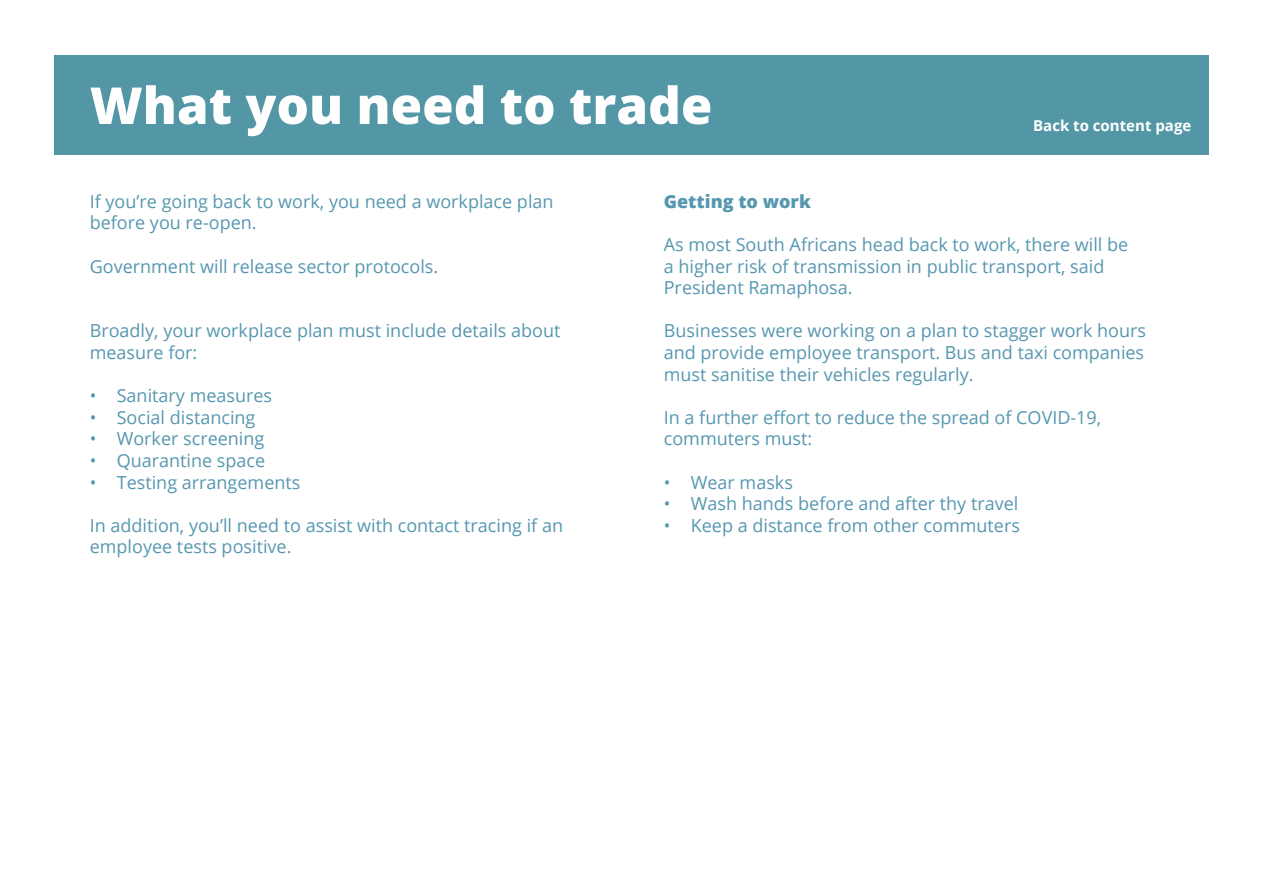
<style>
.page{position:relative;width:1263px;height:893px;background:#fff}
.page>*{position:absolute;margin:0;border:0;box-sizing:border-box;transform-origin:0 0}
.t1{font:800 51px "Open Sans";color:#fff}
.t2{font:18px/21.6px "Open Sans";color:#5697b0}
.t3{font:800 18px "Open Sans";color:#5697b0}
.t4{font:700 15px "Open Sans";color:#fff}
</style>
<div class="page">
<div style="left:54px;top:56px;width:1155px;height:99px;background:#5397a6"></div>
<h1 class="t1" style="left:90px;top:67px;width:624px">What you need to trade</h1>
<p class="t4" style="left:1033px;top:115px;width:160px">Back to content page</p>
<p class="t2" style="left:90px;top:190px;width:465px">If you’re going back to work, you need a workplace plan before you re-open.</p>
<p class="t2" style="left:90px;top:255px;width:350px">Government will release sector protocols.</p>
<p class="t2" style="left:90px;top:320px;width:472px">Broadly, your workplace plan must include details about measure for:</p>
<p class="t2" style="left:90px;top:384px;width:184px">• Sanitary measures</p>
<p class="t2" style="left:90px;top:406px;width:167px">• Social distancing</p>
<p class="t2" style="left:90px;top:428px;width:176px">• Worker screening</p>
<p class="t2" style="left:90px;top:449px;width:177px">• Quarantine space</p>
<p class="t2" style="left:90px;top:471px;width:212px">• Testing arrangements</p>
<p class="t2" style="left:90px;top:514px;width:475px">In addition, you’ll need to assist with contact tracing if an employee tests positive.</p>
<p class="t3" style="left:664px;top:187px;width:149px">Getting to work</p>
<p class="t2" style="left:664px;top:233px;width:466px">As most South Africans head back to work, there will be a higher risk of transmission in public transport, said<br>President Ramaphosa.</p>
<p class="t2" style="left:664px;top:320px;width:484px;text-align:justify">Businesses were working on a plan to stagger work hours and provide employee transport. Bus and taxi companies must sanitise their vehicles regularly.</p>
<p class="t2" style="left:664px;top:406px;width:439px">In a further effort to reduce the spread of COVID-19, commuters must:</p>
<p class="t2" style="left:664px;top:471px;width:131px">• Wear masks</p>
<p class="t2" style="left:664px;top:492px;width:356px">• Wash hands before and after thy travel</p>
<p class="t2" style="left:664px;top:514px;width:358px">• Keep a distance from other commuters</p>
</div>
